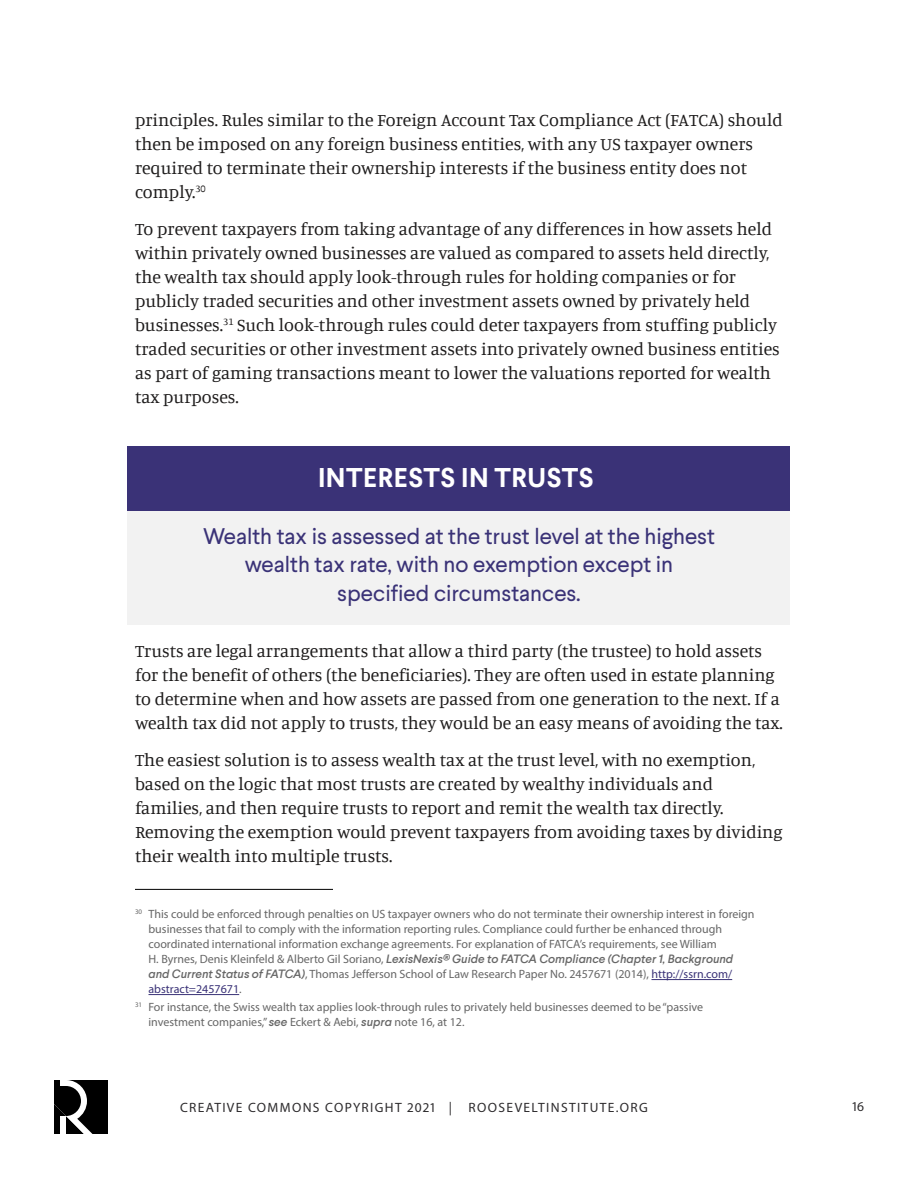
<style>
.page{position:relative;width:918px;height:1188px;background:#fff}
.page>*{position:absolute;margin:0;border:0;box-sizing:border-box;transform-origin:0 0}
.t1{font:700 27px "Larsseit";letter-spacing:.02em;color:#fff}
.t2{font:22.5px/28.5px "Larsseit";color:#3a3277;text-align:center}
.t3{font:18px/24px "Manuale";color:#1d1b1b}
.t4{font:13.5px "Myriad Pro";letter-spacing:.1em;color:#2d2b2d}
.t5{font:12px/15px "Myriad Pro";color:#666}
.t6{font:italic 500 12px "Larsseit";color:#666}
.s1{font-family:"Myriad Pro";font-weight:400;font-style:normal}
.s2{font-family:"Larsseit";font-weight:500;font-style:italic}
.s3{color:#3a3277}
</style>
<div class="page">
<svg style="left:54px;top:1080px;width:54px;height:54px"></svg>
<hr style="left:651px;top:979px;width:81px;height:1px;background:#3a3277">
<hr style="left:148px;top:994px;width:91px;height:1px;background:#3a3277">
<hr style="left:135px;top:889px;width:198px;height:1px;background:#000">
<div style="left:128px;top:446px;width:662px;height:179px;background:#f2f2f2"></div>
<div style="left:128px;top:446px;width:662px;height:65px;background:#3a3277"></div>
<p class="t3" style="left:135px;top:107px;width:649px">principles. Rules similar to the Foreign Account Tax Compliance Act (FATCA) should then be imposed on any foreign business entities, with any US taxpayer owners required to terminate their ownership interests if the business entity does not comply.<sup>30</sup></p>
<p class="t3" style="left:135px;top:216px;width:646px">To prevent taxpayers from taking advantage of any differences in how assets held within privately owned businesses are valued as compared to assets held directly, the wealth tax should apply look-through rules for holding companies or for publicly traded securities and other investment assets owned by privately held businesses.<sup>31</sup> Such look-through rules could deter taxpayers from stuffing publicly traded securities or other investment assets into privately owned business entities as part of gaming transactions meant to lower the valuations reported for wealth tax purposes.</p>
<h1 class="t1" style="left:318px;top:460px;width:277px">INTERESTS IN TRUSTS</h1>
<p class="t2" style="left:203px;top:521px;width:513px">Wealth tax is assessed at the trust level at the highest wealth tax rate, with no exemption except in specified circumstances.</p>
<p class="t3" style="left:135px;top:638px;width:649px">Trusts are legal arrangements that allow a third party (the trustee) to hold assets for the benefit of others (the beneficiaries). They are often used in estate planning to determine when and how assets are passed from one generation to the next. If a wealth tax did not apply to trusts, they would be an easy means of avoiding the tax.</p>
<p class="t3" style="left:135px;top:747px;width:649px">The easiest solution is to assess wealth tax at the trust level, with no exemption, based on the logic that most trusts are created by wealthy individuals and families, and then require trusts to report and remit the wealth tax directly.<br>Removing the exemption would prevent taxpayers from avoiding taxes by dividing their wealth into multiple trusts.</p>
<p class="t5" style="left:149px;top:907px;width:608px;text-indent:-14px"><sup>30</sup> This could be enforced through penalties on US taxpayer owners who do not terminate their ownership interest in foreign businesses that fail to comply with the information reporting rules. Compliance could further be enhanced through coordinated international information exchange agreements. For explanation of FATCA’s requirements, see William</p>
<p class="t6" style="left:149px;top:951px;width:586px"><span class="s1">H. Byrnes, Denis Kleinfeld &amp; Alberto Gil Soriano,</span> LexisNexis® Guide to FATCA Compliance (Chapter 1, Background</p>
<p class="t5" style="left:149px;top:967px;width:585px"><span class="s2">and Current Status of FATCA)</span>, Thomas Jefferson School of Law Research Paper No. 2457671 (2014), <span class="s3">http://ssrn.com/ abstract=2457671</span>.</p>
<p class="t5" style="left:149px;top:1000px;width:556px;text-indent:-14px"><sup>31</sup> For instance, the Swiss wealth tax applies look-through rules to privately held businesses deemed to be “passive investment companies,” <span class="s2">see</span> Eckert &amp; Aebi, <span class="s2">supra</span> note 16, at 12.</p>
<p class="t4" style="left:180px;top:1099px;width:469px">CREATIVE COMMONS COPYRIGHT 2021 | ROOSEVELTINSTITUTE.ORG</p>
<p class="t4" style="left:853px;top:1098px;width:13px">16</p>
</div>
